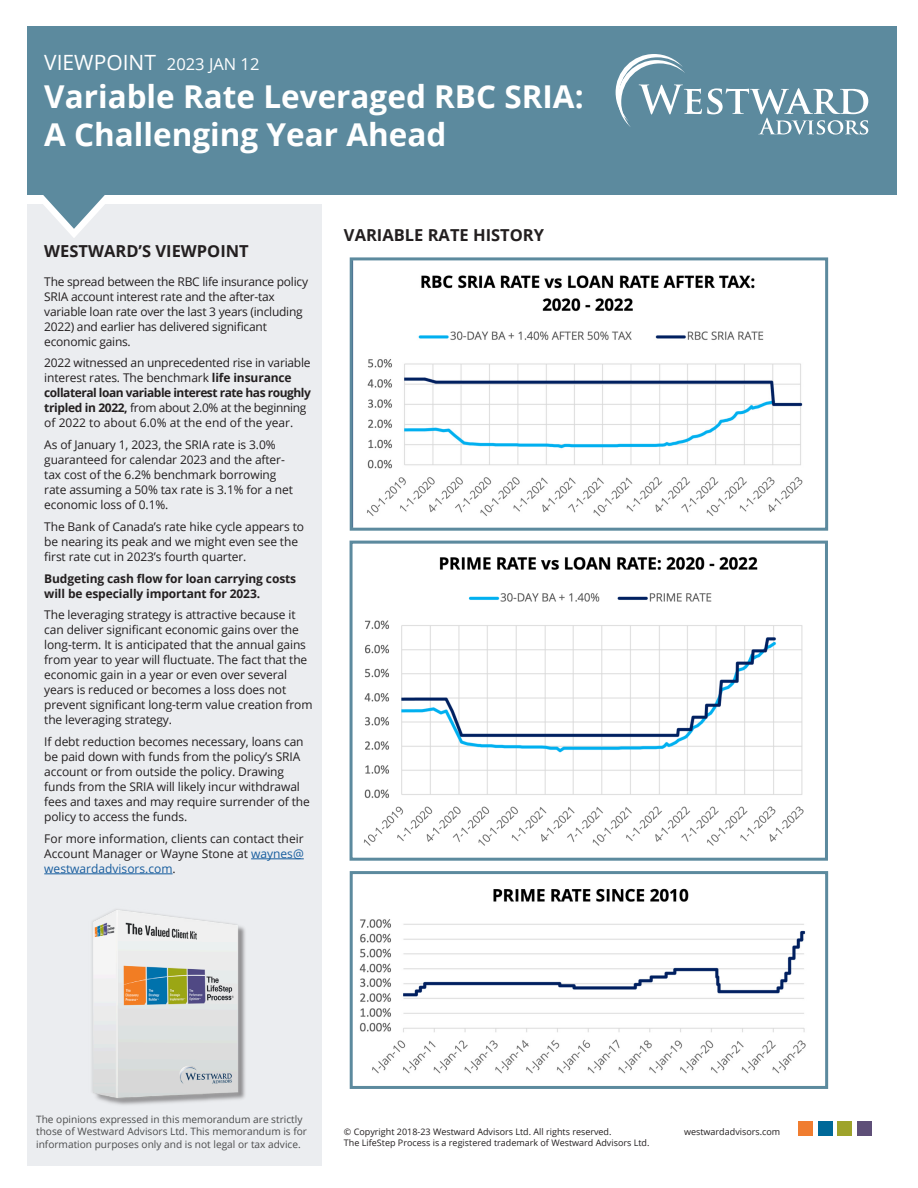
<style>
.page{position:relative;width:918px;height:1188px;background:#fff}
.page>*{position:absolute;margin:0;border:0;box-sizing:border-box;transform-origin:0 0}
.t1{font:700 31.5px "Open Sans";color:#fff}
.t2{font:21px "Open Sans";color:#fff}
.t3{font:700 16.5px "Open Sans";color:#231f20}
.t4{font:12px/15px "Open Sans";letter-spacing:-.01em;color:#231f20}
.t5{font:700 12px/15px "Open Sans";letter-spacing:-.01em;color:#231f20}
.t6{font:10.2px/12.8px "Open Sans";color:#4b4c4d}
.t7{font:9px "Open Sans";color:#231f20}
.s1{font-size:16.5px}
.s2{font-weight:700}
.s3{color:#175d9e}
</style>
<div class="page">
<div style="left:27px;top:202px;width:294px;height:964px;background:#ebedf0"></div>
<div style="left:798px;top:1121px;width:15px;height:15px;background:#f07d30"></div>
<div style="left:818px;top:1121px;width:15px;height:15px;background:#006999"></div>
<div style="left:837px;top:1121px;width:15px;height:15px;background:#9ea32b"></div>
<div style="left:857px;top:1121px;width:15px;height:15px;background:#5e4f78"></div>
<hr style="left:251px;top:859px;width:53px;height:1px;background:#175d9e">
<hr style="left:44px;top:874px;width:129px;height:1px;background:#175d9e">
<div style="left:27px;top:35px;width:869px;height:169px;background:#fff"></div>
<svg style="left:43px;top:195px;width:62px;height:43px"></svg>
<div style="left:27px;top:26px;width:869px;height:169px;background:#5c8a9e"></div>
<svg style="left:616px;top:54px;width:252px;height:81px"></svg>
<img style="left:92px;top:909px;width:153px;height:196px">
<img style="left:367px;top:275px;width:436px;height:241px">
<div style="left:350px;top:257px;width:478px;height:274px;border:3px solid #5c8a9e"></div>
<img style="left:363px;top:557px;width:441px;height:289px">
<div style="left:350px;top:541px;width:478px;height:320px;border:3px solid #5c8a9e"></div>
<img style="left:359px;top:888px;width:447px;height:186px">
<div style="left:350px;top:871px;width:478px;height:218px;border:3px solid #5c8a9e"></div>
<p class="t2" style="left:44px;top:48px;width:217px">VIEWPOINT <span class="s1">2023 JAN 12</span></p>
<p class="t1" style="left:44px;top:74px;width:541px">Variable Rate Leveraged RBC SRIA:</p>
<p class="t1" style="left:44px;top:112px;width:404px">A Challenging Year Ahead</p>
<p class="t3" style="left:44px;top:240px;width:206px">WESTWARD’S VIEWPOINT</p>
<p class="t4" style="left:44px;top:274px;width:265px">The spread between the RBC life insurance policy SRIA account interest rate and the after-tax variable loan rate over the last 3 years (including 2022) and earlier has delivered significant economic gains.</p>
<p class="t4" style="left:44px;top:355px;width:268px">2022 witnessed an unprecedented rise in variable interest rates. The benchmark <span class="s2">life insurance collateral loan variable interest rate has roughly tripled in 2022,</span> from about 2.0% at the beginning of 2022 to about 6.0% at the end of the year.</p>
<p class="t4" style="left:44px;top:437px;width:250px">As of January 1, 2023, the SRIA rate is 3.0% guaranteed for calendar 2023 and the after&shy;tax cost of the 6.2% benchmark borrowing rate assuming a 50% tax rate is 3.1% for a net economic loss of 0.1%.</p>
<p class="t4" style="left:44px;top:519px;width:261px">The Bank of Canada’s rate hike cycle appears to be nearing its peak and we might even see the first rate cut in 2023’s fourth quarter.</p>
<p class="t5" style="left:44px;top:571px;width:253px">Budgeting cash flow for loan carrying costs will be especially important for 2023.</p>
<p class="t4" style="left:44px;top:607px;width:270px">The leveraging strategy is attractive because it can deliver significant economic gains over the long-term. It is anticipated that the annual gains from year to year will fluctuate. The fact that the economic gain in a year or even over several years is reduced or becomes a loss does not prevent significant long-term value creation from the leveraging strategy.</p>
<p class="t4" style="left:44px;top:734px;width:267px">If debt reduction becomes necessary, loans can be paid down with funds from the policy’s SRIA account or from outside the policy. Drawing funds from the SRIA will likely incur withdrawal fees and taxes and may require surrender of the policy to access the funds.</p>
<p class="t4" style="left:44px;top:831px;width:261px;text-align:justify">For more information, clients can contact their Account Manager or Wayne Stone at <span class="s3">waynes@ westwardadvisors.com</span>.</p>
<p class="t3" style="left:344px;top:224px;width:202px">VARIABLE RATE HISTORY</p>
<p class="t6" style="left:36px;top:1112px;width:272px">The opinions expressed in this memorandum are strictly those of Westward Advisors Ltd. This memorandum is for information purposes only and is not legal or tax advice.</p>
<p class="t7" style="left:344px;top:1126px;width:269px">© Copyright 2018-23 Westward Advisors Ltd. All rights reserved.</p>
<p class="t7" style="left:684px;top:1126px;width:98px">westwardadvisors.com</p>
<p class="t7" style="left:344px;top:1137px;width:307px">The LifeStep Process is a registered trademark of Westward Advisors Ltd.</p>
</div>
